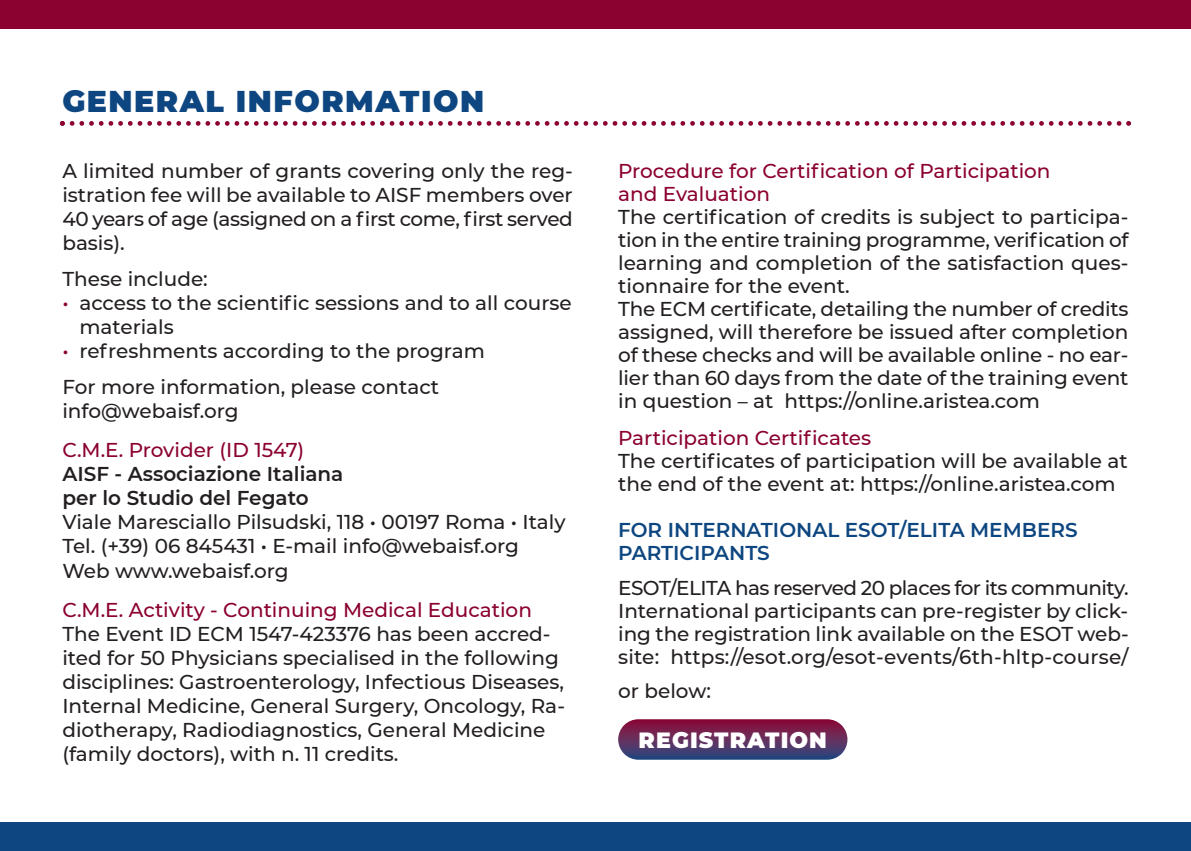
<style>
.page{position:relative;width:1191px;height:851px;background:#fff}
.page>*{position:absolute;margin:0;border:0;box-sizing:border-box;transform-origin:0 0}
.t1{font:900 30px "Montserrat";letter-spacing:.05em;color:#0d4680}
.t2{font:900 22px "Montserrat";letter-spacing:.05em;color:#fff}
.t3{font:500 20px/24px "Montserrat";color:#231f20;text-align:justify}
.t4{font:500 20px "Montserrat";color:#8b012f}
.t5{font:600 20px/24px "Montserrat";color:#231f20}
.t6{font:600 20px/23px "Montserrat";color:#0d4680}
.t7{font:500 20px "Montserrat";letter-spacing:-.025em;color:#231f20}
.s1{color:#8b012f}
.s2{font-weight:500;color:#8b012f}
.s3{font-weight:600}
</style>
<div class="page">
<svg style="left:618px;top:719px;width:229px;height:40px;background:#663462"></svg>
<svg style="left:60px;top:121px;width:1071px;height:5px"></svg>
<div style="left:0;top:0;width:1191px;height:28px;background:#8b012f"></div>
<div style="left:0;top:822px;width:1191px;height:28px;background:#0d4680"></div>
<p class="t1" style="left:62px;top:83px;width:423px">GENERAL INFORMATION</p>
<p class="t3" style="left:62px;top:159px;width:512px">A limited number of grants covering only the reg&shy;istration fee will be available to AISF members over 40 years of age (assigned on a first come, first served basis).</p>
<p class="t3" style="left:62px;top:267px;width:147px">These include:</p>
<p class="t3" style="left:79px;top:291px;width:494px;text-indent:-17px"><span class="s1">•</span> access to the scientific sessions and to all course materials</p>
<p class="t3" style="left:62px;top:339px;width:424px"><span class="s1">•</span> refreshments according to the program</p>
<p class="t3" style="left:62px;top:375px;width:378px">For more information, please contact</p>
<p class="t3" style="left:62px;top:399px;width:178px">info@webaisf.org</p>
<p class="t5" style="left:62px;top:438px;width:282px"><span class="s2">C.M.E. Provider (ID 1547)<br></span>AISF - Associazione Italiana</p>
<p class="t3" style="left:62px;top:486px;width:505px"><span class="s3">per lo Studio del Fegato<br></span>Viale Maresciallo Pilsudski, 118 • 00197 Roma • Italy</p>
<p class="t3" style="left:62px;top:534px;width:458px">Tel. (+39) 06 845431 • E-mail info@webaisf.org</p>
<p class="t3" style="left:62px;top:558px;width:228px">Web www.webaisf.org</p>
<p class="t3" style="left:62px;top:597px;width:504px;text-align:left"><span class="s1">C.M.E. Activity - Continuing Medical Education </span>The Event ID ECM 1547-423376 has been accred&shy;ited for 50 Physicians specialised in the following disciplines: Gastroenterology, Infectious Diseases, Internal Medicine, General Surgery, Oncology, Ra&shy;diotherapy, Radiodiagnostics, General Medicine (family doctors), with n. 11 credits.</p>
<p class="t4" style="left:618px;top:159px;width:434px">Procedure for Certification of Participation</p>
<p class="t4" style="left:618px;top:182px;width:153px">and Evaluation</p>
<p class="t3" style="left:618px;top:205px;width:512px;line-height:23px">The certification of credits is subject to participa&shy;tion in the entire training programme, verification of learning and completion of the satisfaction ques&shy;tionnaire for the event.</p>
<p class="t3" style="left:618px;top:297px;width:512px;line-height:23px">The ECM certificate, detailing the number of credits assigned, will therefore be issued after completion of these checks and will be available online - no ear&shy;lier than 60 days from the date of the training event in question – at https://online.aristea.com</p>
<p class="t3" style="left:618px;top:426px;width:511px;line-height:23px;text-align:left"><span class="s1">Participation Certificates<br></span>The certificates of participation will be available at the end of the event at: https://online.aristea.com</p>
<p class="t6" style="left:618px;top:518px;width:461px">FOR INTERNATIONAL ESOT/ELITA MEMBERS<br>PARTICIPANTS</p>
<p class="t7" style="left:618px;top:575px;width:512px">ESOT/ELITA has reserved 20 places for its community.</p>
<p class="t3" style="left:618px;top:598px;width:512px;line-height:23px">International participants can pre-register by click&shy;ing the registration link available on the ESOT web&shy;site: https://esot.org/esot-events/6th-hltp-course/</p>
<p class="t3" style="left:618px;top:678px;width:94px">or below:</p>
<p class="t2" style="left:638px;top:726px;width:190px">REGISTRATION</p>
</div>
